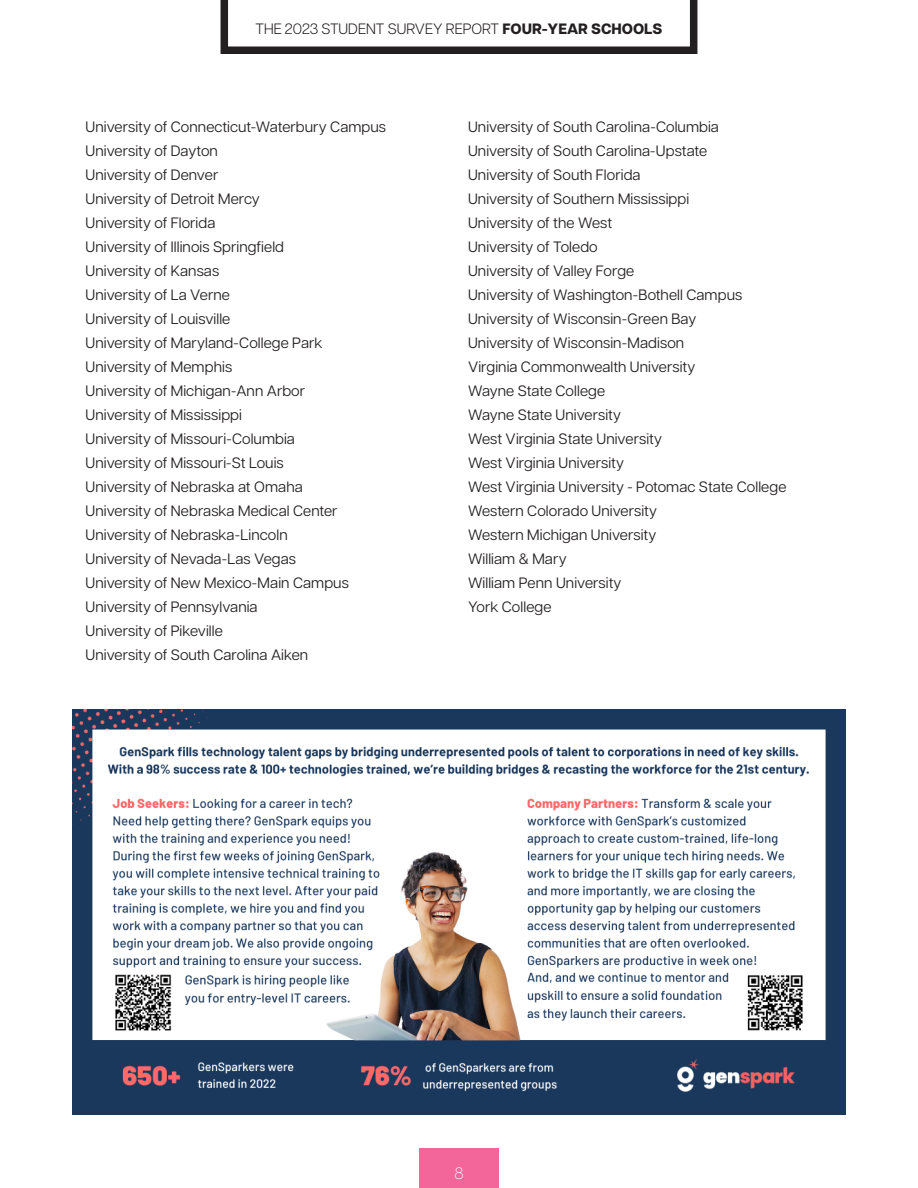
<style>
.page{position:relative;width:918px;height:1188px;background:#fff}
.page>*{position:absolute;margin:0;border:0;box-sizing:border-box;transform-origin:0 0}
.t1{font:200 16.5px "Articulat CF";color:#fff}
.body{font:15px "Articulat CF";letter-spacing:.005em;color:#231f20}
.t2{font:300 15px "Articulat CF";color:#231f20}
.s1{font-weight:800}
</style>
<div class="page">
<svg style="left:221px;top:0;width:476px;height:54px"></svg>
<div style="left:419px;top:1148px;width:80px;height:40px;background:#f26699"></div>
<img style="left:72px;top:709px;width:774px;height:405px">
<p class="t2" style="left:255px;top:18px;width:409px">THE 2023 STUDENT SURVEY REPORT <span class="s1">FOUR-YEAR SCHOOLS</span></p>
<p class="body" style="left:86px;top:116px;width:302px">University of Connecticut-Waterbury Campus</p>
<p class="body" style="left:86px;top:140px;width:134px">University of Dayton</p>
<p class="body" style="left:86px;top:164px;width:134px">University of Denver</p>
<p class="body" style="left:86px;top:188px;width:176px">University of Detroit Mercy</p>
<p class="body" style="left:86px;top:212px;width:131px">University of Florida</p>
<p class="body" style="left:86px;top:236px;width:200px">University of Illinois Springfield</p>
<p class="body" style="left:86px;top:260px;width:135px">University of Kansas</p>
<p class="body" style="left:86px;top:284px;width:146px">University of La Verne</p>
<p class="body" style="left:86px;top:308px;width:146px">University of Louisville</p>
<p class="body" style="left:86px;top:332px;width:239px">University of Maryland-College Park</p>
<p class="body" style="left:86px;top:356px;width:148px">University of Memphis</p>
<p class="body" style="left:86px;top:380px;width:221px">University of Michigan-Ann Arbor</p>
<p class="body" style="left:86px;top:404px;width:158px">University of Mississippi</p>
<p class="body" style="left:86px;top:428px;width:211px">University of Missouri-Columbia</p>
<p class="body" style="left:86px;top:452px;width:200px">University of Missouri-St Louis</p>
<p class="body" style="left:86px;top:476px;width:219px">University of Nebraska at Omaha</p>
<p class="body" style="left:86px;top:500px;width:254px">University of Nebraska Medical Center</p>
<p class="body" style="left:86px;top:524px;width:204px">University of Nebraska-Lincoln</p>
<p class="body" style="left:86px;top:548px;width:212px">University of Nevada-Las Vegas</p>
<p class="body" style="left:86px;top:572px;width:265px">University of New Mexico-Main Campus</p>
<p class="body" style="left:86px;top:596px;width:174px">University of Pennsylvania</p>
<p class="body" style="left:86px;top:620px;width:139px">University of Pikeville</p>
<p class="body" style="left:86px;top:644px;width:224px">University of South Carolina Aiken</p>
<p class="body" style="left:468px;top:116px;width:252px">University of South Carolina-Columbia</p>
<p class="body" style="left:468px;top:140px;width:241px">University of South Carolina-Upstate</p>
<p class="body" style="left:468px;top:164px;width:174px">University of South Florida</p>
<p class="body" style="left:468px;top:188px;width:223px">University of Southern Mississippi</p>
<p class="body" style="left:468px;top:212px;width:146px">University of the West</p>
<p class="body" style="left:468px;top:236px;width:131px">University of Toledo</p>
<p class="body" style="left:468px;top:260px;width:168px">University of Valley Forge</p>
<p class="body" style="left:468px;top:284px;width:276px">University of Washington-Bothell Campus</p>
<p class="body" style="left:468px;top:308px;width:230px">University of Wisconsin-Green Bay</p>
<p class="body" style="left:468px;top:332px;width:218px">University of Wisconsin-Madison</p>
<p class="body" style="left:468px;top:356px;width:229px">Virginia Commonwealth University</p>
<p class="body" style="left:468px;top:380px;width:139px">Wayne State College</p>
<p class="body" style="left:468px;top:404px;width:155px">Wayne State University</p>
<p class="body" style="left:468px;top:428px;width:196px">West Virginia State University</p>
<p class="body" style="left:468px;top:452px;width:158px">West Virginia University</p>
<p class="body" style="left:468px;top:476px;width:320px">West Virginia University - Potomac State College</p>
<p class="body" style="left:468px;top:500px;width:191px">Western Colorado University</p>
<p class="body" style="left:468px;top:524px;width:190px">Western Michigan University</p>
<p class="body" style="left:468px;top:548px;width:100px">William &amp; Mary</p>
<p class="body" style="left:468px;top:572px;width:155px">William Penn University</p>
<p class="body" style="left:468px;top:596px;width:85px">York College</p>
<p class="t1" style="left:454px;top:1162px;width:11px">8</p>
</div>
